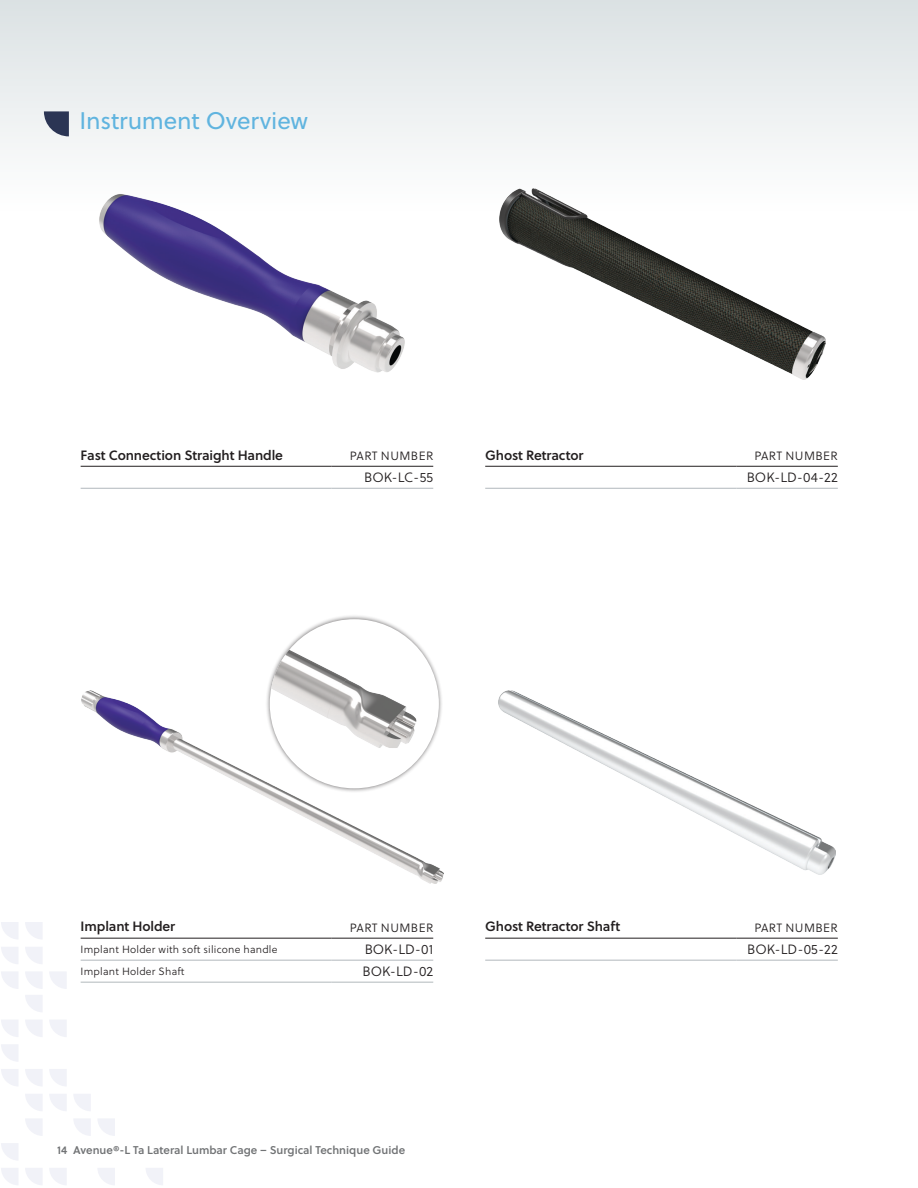
<style>
.page{position:relative;width:918px;height:1188px;background:#fff}
.page>*{position:absolute;margin:0;border:0;box-sizing:border-box;transform-origin:0 0}
.t1{font:24px "Soleil";letter-spacing:-.005em;color:#60b4df}
.t2{font:13.5px "Soleil Sb";letter-spacing:-.01em;color:#231f20}
.t3{font:13.5px "Soleil Lt";color:#231f20}
.t4{font:12px "Soleil Lt";letter-spacing:.035em;color:#231f20}
.t5{font:11.25px "Soleil Sb";color:#717375}
.t6{font:10.5px "Soleil Lt";letter-spacing:.02em;color:#231f20}
</style>
<div class="page">
<div style="left:0;top:0;width:918px;height:454px;background:linear-gradient(to bottom,#e5eaeb,#fff)"></div>
<svg style="left:1px;top:972px;width:17px;height:17px"></svg>
<svg style="left:49px;top:972px;width:18px;height:17px"></svg>
<svg style="left:25px;top:972px;width:17px;height:17px"></svg>
<svg style="left:1px;top:947px;width:17px;height:17px"></svg>
<svg style="left:25px;top:947px;width:17px;height:17px"></svg>
<svg style="left:1px;top:922px;width:17px;height:17px"></svg>
<svg style="left:25px;top:922px;width:17px;height:17px"></svg>
<svg style="left:1px;top:1168px;width:17px;height:17px"></svg>
<svg style="left:49px;top:1168px;width:18px;height:17px"></svg>
<svg style="left:25px;top:1168px;width:17px;height:17px"></svg>
<svg style="left:98px;top:1168px;width:17px;height:17px"></svg>
<svg style="left:1px;top:1143px;width:17px;height:17px"></svg>
<svg style="left:25px;top:1119px;width:17px;height:17px"></svg>
<svg style="left:98px;top:1119px;width:17px;height:17px"></svg>
<svg style="left:74px;top:1119px;width:17px;height:17px"></svg>
<svg style="left:49px;top:1094px;width:18px;height:17px"></svg>
<svg style="left:25px;top:1094px;width:17px;height:17px"></svg>
<svg style="left:74px;top:1094px;width:17px;height:17px"></svg>
<svg style="left:1px;top:1069px;width:17px;height:17px"></svg>
<svg style="left:49px;top:1069px;width:18px;height:17px"></svg>
<svg style="left:25px;top:1069px;width:17px;height:17px"></svg>
<svg style="left:1px;top:1044px;width:17px;height:18px"></svg>
<svg style="left:1px;top:1020px;width:17px;height:17px"></svg>
<svg style="left:49px;top:1020px;width:18px;height:17px"></svg>
<svg style="left:25px;top:1020px;width:17px;height:17px"></svg>
<svg style="left:25px;top:995px;width:17px;height:17px"></svg>
<svg style="left:146px;top:1168px;width:17px;height:17px"></svg>
<svg style="left:44px;top:111px;width:25px;height:25px"></svg>
<hr style="left:81px;top:466px;width:251px;height:1px;background:#231f20">
<hr style="left:332px;top:466px;width:101px;height:1px;background:#231f20">
<hr style="left:81px;top:488px;width:251px;height:1px;background:#b1b8bc">
<hr style="left:332px;top:488px;width:101px;height:1px;background:#b1b8bc">
<hr style="left:81px;top:938px;width:251px;height:1px;background:#231f20">
<hr style="left:332px;top:938px;width:101px;height:1px;background:#231f20">
<hr style="left:81px;top:960px;width:251px;height:1px;background:#b1b8bc">
<hr style="left:332px;top:960px;width:101px;height:1px;background:#b1b8bc">
<hr style="left:81px;top:982px;width:251px;height:1px;background:#b1b8bc">
<hr style="left:332px;top:982px;width:101px;height:1px;background:#b1b8bc">
<hr style="left:485px;top:466px;width:251px;height:1px;background:#231f20">
<hr style="left:736px;top:466px;width:102px;height:1px;background:#231f20">
<hr style="left:485px;top:488px;width:251px;height:1px;background:#b1b8bc">
<hr style="left:736px;top:488px;width:102px;height:1px;background:#b1b8bc">
<hr style="left:485px;top:938px;width:251px;height:1px;background:#231f20">
<hr style="left:736px;top:938px;width:102px;height:1px;background:#231f20">
<hr style="left:485px;top:960px;width:251px;height:1px;background:#b1b8bc">
<hr style="left:736px;top:960px;width:102px;height:1px;background:#b1b8bc">
<img style="left:87px;top:170px;width:327px;height:220px">
<img style="left:498px;top:691px;width:338px;height:184px">
<div style="left:265px;top:614px;width:179px;height:179px;background:#231f20;opacity:.6"></div>
<img style="left:270px;top:619px;width:147px;height:71px">
<img style="left:81px;top:690px;width:362px;height:194px">
<img style="left:500px;top:189px;width:326px;height:190px">
<h1 class="t1" style="left:80px;top:106px;width:230px">Instrument Overview</h1>
<p class="t2" style="left:81px;top:446px;width:204px">Fast Connection Straight Handle</p>
<p class="t4" style="left:350px;top:448px;width:85px">PART NUMBER</p>
<p class="t3" style="left:364px;top:469px;width:70px">BOK-LC-55</p>
<p class="t2" style="left:485px;top:446px;width:100px">Ghost Retractor</p>
<p class="t4" style="left:754px;top:448px;width:85px">PART NUMBER</p>
<p class="t3" style="left:747px;top:469px;width:93px">BOK-LD-04-22</p>
<p class="t2" style="left:81px;top:918px;width:96px">Implant Holder</p>
<p class="t4" style="left:350px;top:920px;width:85px">PART NUMBER</p>
<p class="t6" style="left:81px;top:943px;width:198px">Implant Holder with soft silicone handle</p>
<p class="t3" style="left:365px;top:941px;width:70px">BOK-LD-01</p>
<p class="t6" style="left:81px;top:965px;width:105px">Implant Holder Shaft</p>
<p class="t3" style="left:363px;top:963px;width:72px">BOK-LD-02</p>
<p class="t2" style="left:485px;top:918px;width:137px">Ghost Retractor Shaft</p>
<p class="t4" style="left:754px;top:920px;width:85px">PART NUMBER</p>
<p class="t3" style="left:747px;top:941px;width:92px">BOK-LD-05-22</p>
<p class="t5" style="left:57px;top:1143px;width:350px">14 Avenue®-L Ta Lateral Lumbar Cage – Surgical Technique Guide</p>
</div>
